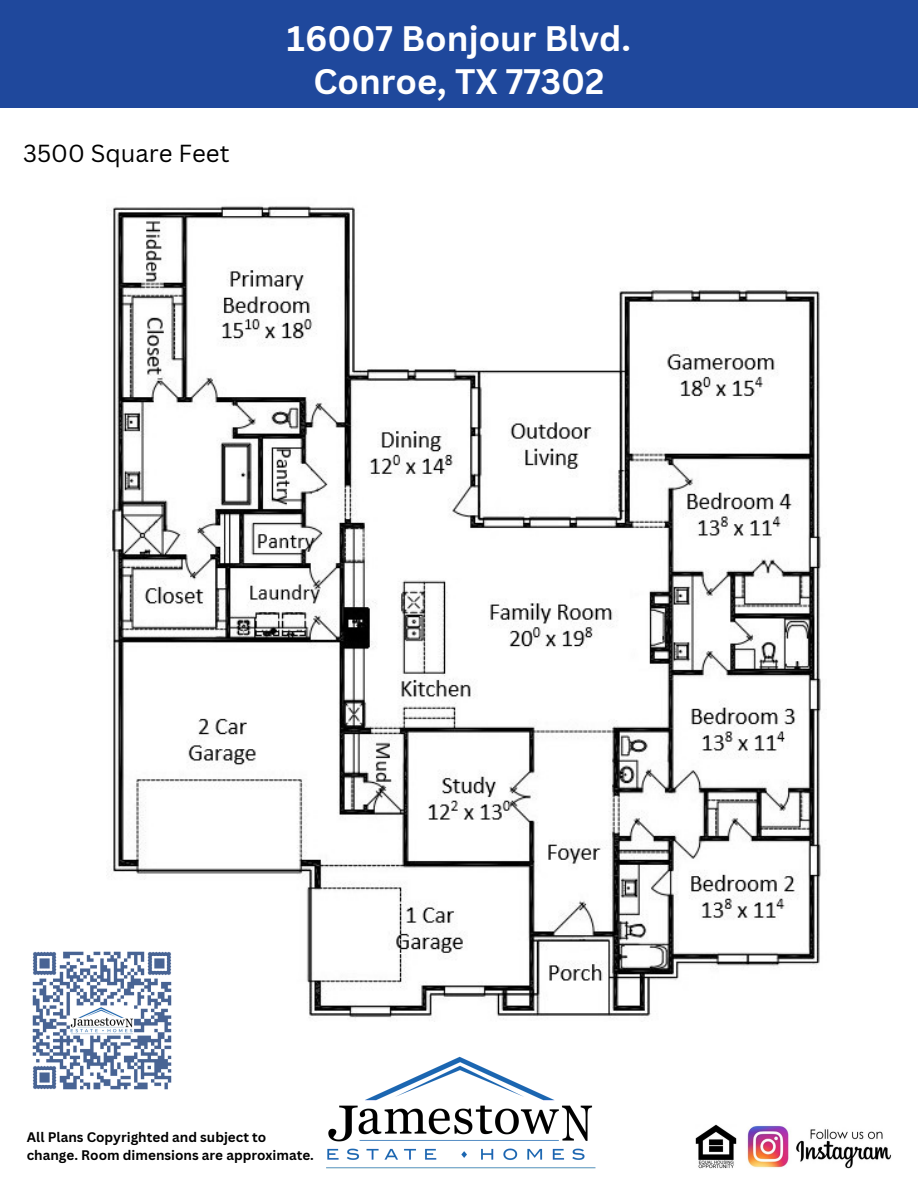
<style>
.page{position:relative;width:918px;height:1188px;background:#fff}
.page>*{position:absolute;margin:0;border:0;box-sizing:border-box;transform-origin:0 0}
.t1{font:700 34.5px "Canva Sans";color:#fff}
.t2{font:24px "Canva Sans";color:#000}
.t3{font:700 13.5px/18px "Canva Sans";color:#000}
</style>
<div class="page">
<div style="left:0;top:0;width:918px;height:107px;background:#1f489c"></div>
<img style="left:747px;top:1125px;width:145px;height:44px">
<img style="left:695px;top:1124px;width:42px;height:45px">
<img style="left:107px;top:206px;width:715px;height:813px">
<img style="left:32px;top:945px;width:146px;height:145px">
<img style="left:326px;top:1056px;width:270px;height:113px">
<p class="t2" style="left:23px;top:136px;width:208px">3500 Square Feet</p>
<p class="t1" style="left:287px;top:14px;width:345px">16007 Bonjour Blvd.</p>
<p class="t1" style="left:313px;top:58px;width:293px">Conroe, TX 77302</p>
<p class="t3" style="left:27px;top:1127px;width:289px">All Plans Copyrighted and subject to change. Room dimensions are approximate.</p>
</div>
